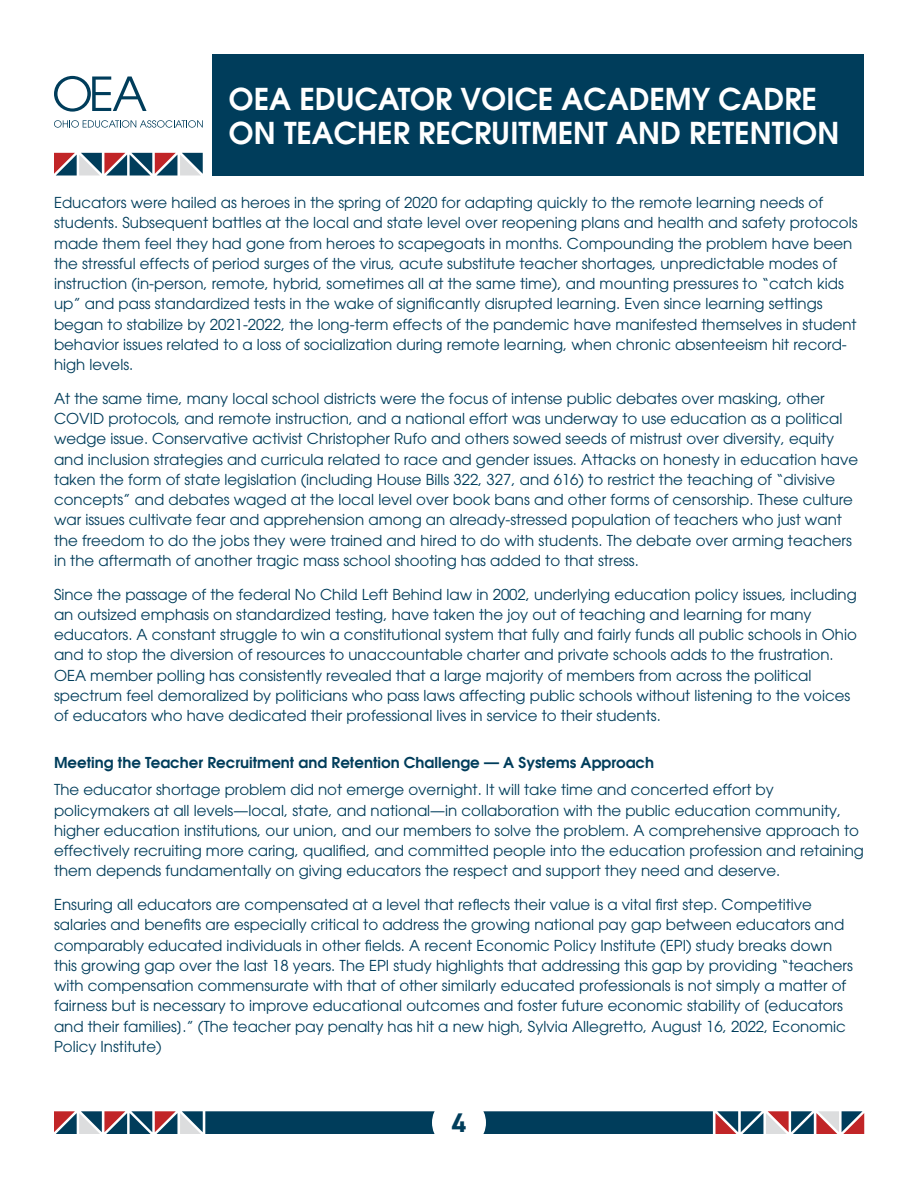
<style>
.page{position:relative;width:918px;height:1188px;background:#fff}
.page>*{position:absolute;margin:0;border:0;box-sizing:border-box;transform-origin:0 0}
.t1{font:600 30px/34.5px "Avant Garde";color:#fff}
.t2{font:700 27px "DIN2014";color:#003d5b}
.t3{font:15px/20.2px "Avant Garde";color:#003d5b}
._0_0625_in{font:600 15px "Avant Garde";color:#003d5b}
</style>
<div class="page">
<div style="left:213px;top:54px;width:651px;height:122px;background:#003d5b"></div>
<svg style="left:54px;top:1111px;width:810px;height:23px;background:#436277"></svg>
<svg style="left:54px;top:120px;width:149px;height:8px"></svg>
<svg style="left:54px;top:76px;width:93px;height:36px"></svg>
<svg style="left:54px;top:153px;width:149px;height:23px"></svg>
<h1 class="t1" style="left:229px;top:81px;width:612px">OEA EDUCATOR VOICE ACADEMY CADRE<br>ON TEACHER RECRUITMENT AND RETENTION</h1>
<p class="t3" style="left:54px;top:193px;width:805px">Educators were hailed as heroes in the spring of 2020 for adapting quickly to the remote learning needs of students. Subsequent battles at the local and state level over reopening plans and health and safety protocols made them feel they had gone from heroes to scapegoats in months. Compounding the problem have been the stressful effects of period surges of the virus, acute substitute teacher shortages, unpredictable modes of instruction (in-person, remote, hybrid, sometimes all at the same time), and mounting pressures to “catch kids up” and pass standardized tests in the wake of significantly disrupted learning. Even since learning settings began to stabilize by 2021-2022, the long-term effects of the pandemic have manifested themselves in student behavior issues related to a loss of socialization during remote learning, when chronic absenteeism hit record&shy;high levels.</p>
<p class="t3" style="left:54px;top:388px;width:806px">At the same time, many local school districts were the focus of intense public debates over masking, other COVID protocols, and remote instruction, and a national effort was underway to use education as a political wedge issue. Conservative activist Christopher Rufo and others sowed seeds of mistrust over diversity, equity and inclusion strategies and curricula related to race and gender issues. Attacks on honesty in education have taken the form of state legislation (including House Bills 322, 327, and 616) to restrict the teaching of “divisive concepts” and debates waged at the local level over book bans and other forms of censorship. These culture war issues cultivate fear and apprehension among an already-stressed population of teachers who just want the freedom to do the jobs they were trained and hired to do with students. The debate over arming teachers in the aftermath of another tragic mass school shooting has added to that stress.</p>
<p class="t3" style="left:54px;top:584px;width:804px">Since the passage of the federal No Child Left Behind law in 2002, underlying education policy issues, including an outsized emphasis on standardized testing, have taken the joy out of teaching and learning for many educators. A constant struggle to win a constitutional system that fully and fairly funds all public schools in Ohio and to stop the diversion of resources to unaccountable charter and private schools adds to the frustration.<br>OEA member polling has consistently revealed that a large majority of members from across the political spectrum feel demoralized by politicians who pass laws affecting public schools without listening to the voices of educators who have dedicated their professional lives in service to their students.</p>
<p class="_0_0625_in" style="left:54px;top:753px;width:602px">Meeting the Teacher Recruitment and Retention Challenge — A Systems Approach</p>
<p class="t3" style="left:54px;top:780px;width:812px">The educator shortage problem did not emerge overnight. It will take time and concerted effort by policymakers at all levels—local, state, and national—in collaboration with the public education community, higher education institutions, our union, and our members to solve the problem. A comprehensive approach to effectively recruiting more caring, qualified, and committed people into the education profession and retaining them depends fundamentally on giving educators the respect and support they need and deserve.</p>
<p class="t3" style="left:54px;top:895px;width:800px">Ensuring all educators are compensated at a level that reflects their value is a vital first step. Competitive salaries and benefits are especially critical to address the growing national pay gap between educators and comparably educated individuals in other fields. A recent Economic Policy Institute (EPI) study breaks down this growing gap over the last 18 years. The EPI study highlights that addressing this gap by providing “teachers with compensation commensurate with that of other similarly educated professionals is not simply a matter of fairness but is necessary to improve educational outcomes and foster future economic stability of [educators and their families].” (The teacher pay penalty has hit a new high, Sylvia Allegretto, August 16, 2022, Economic Policy Institute)</p>
<h2 class="t2" style="left:452px;top:1105px;width:16px">4</h2>
</div>
